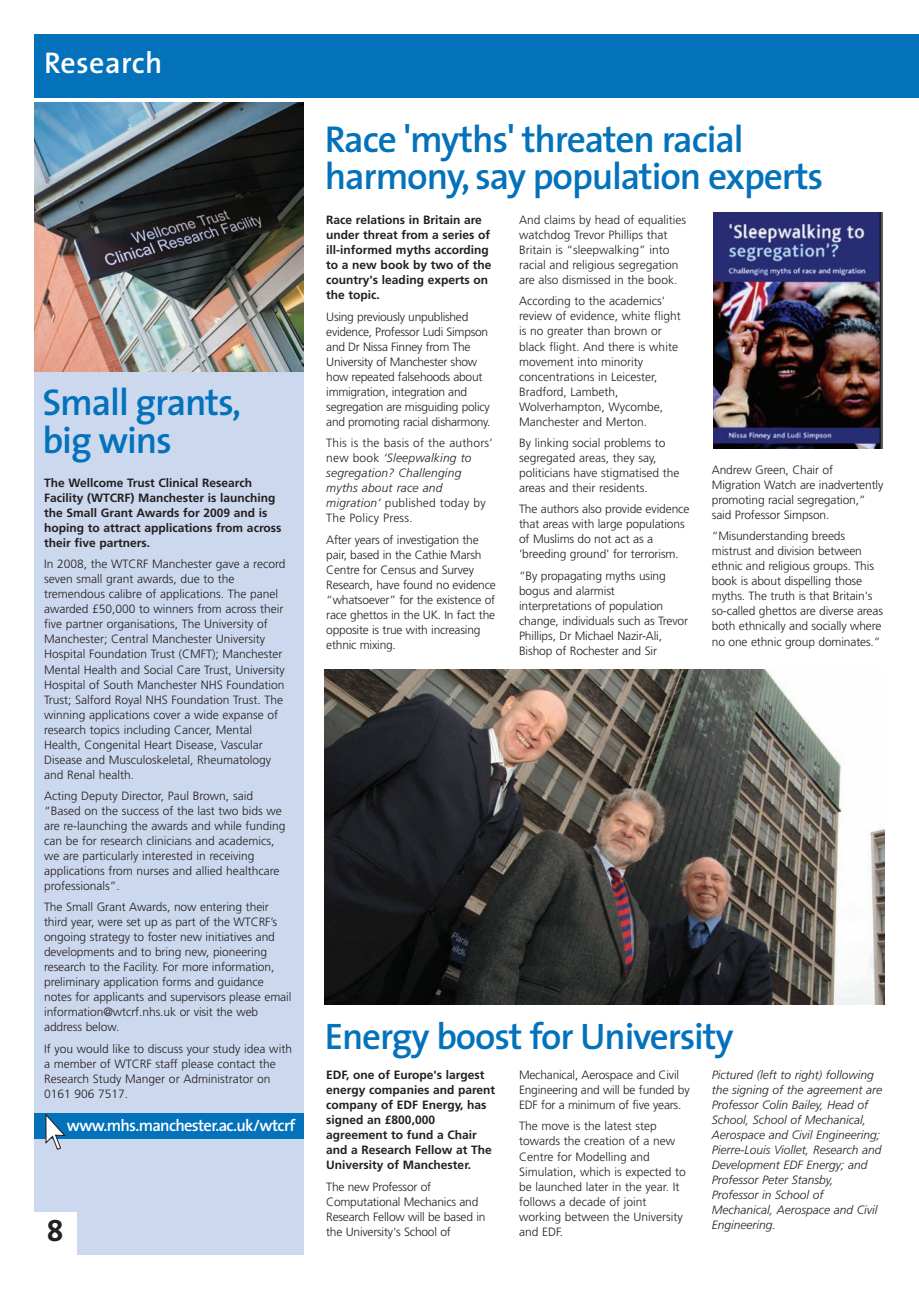
<style>
.page{position:relative;width:919px;height:1289px;background:#fff}
.page>*{position:absolute;margin:0;border:0;box-sizing:border-box;transform-origin:0 0}
.t1{font:600 37.5px/37.5px "The Sans";letter-spacing:-.03em;color:#0372bb}
.t2{font:600 37.05px "The Sans";letter-spacing:-.03em;color:#0372bb}
.t3{font:600 30px "The Sans";letter-spacing:.01em;color:#fff}
.t4{font:700 30px "The Sans";color:#231f20}
.t5{font:600 16.5px "The Sans";letter-spacing:-.045em;color:#fff}
.t6{font:300 12px/15px "Frutiger";letter-spacing:-.005em;color:#231f20}
.t7{font:700 12px/15px "Frutiger";color:#231f20}
.t8{font:italic 300 12px/15px "Frutiger";color:#231f20}
.t9{font:300 12px/15px "Frutiger";letter-spacing:.015em;color:#231f20}
.s1{font-style:italic}
</style>
<div class="page">
<img style="left:325px;top:669px;width:559px;height:335px">
<div style="left:34px;top:102px;width:269px;height:1152px;background:#ccd8ed"></div>
<img style="left:34px;top:102px;width:269px;height:270px">
<div style="left:34px;top:34px;width:872px;height:64px;background:#0372bb"></div>
<div style="left:906px;top:34px;width:12px;height:64px;background:#0372bb"></div>
<div style="left:34px;top:1212px;width:43px;height:42px;background:#fff"></div>
<div style="left:34px;top:1113px;width:269px;height:26px;background:#0372bb"></div>
<svg style="left:46px;top:1114px;width:19px;height:35px"></svg>
<img style="left:713px;top:212px;width:169px;height:236px">
<h3 class="t3" style="left:44px;top:52px;width:120px">Research</h3>
<h1 class="t1" style="left:43px;top:387px;width:200px">Small grants, big wins</h1>
<p class="t7" style="left:44px;top:476px;width:239px">The Wellcome Trust Clinical Research Facility (WTCRF) Manchester is launching the Small Grant Awards for 2009 and is hoping to attract applications from across their five partners.</p>
<p class="t6" style="left:44px;top:557px;width:243px">In 2008, the WTCRF Manchester gave a record seven small grant awards, due to the tremendous calibre of applications. The panel awarded £50,000 to winners from across their five partner organisations, The University of Manchester; Central Manchester University Hospital Foundation Trust (CMFT); Manchester Mental Health and Social Care Trust, University Hospital of South Manchester NHS Foundation Trust; Salford Royal NHS Foundation Trust. The winning applications cover a wide expanse of research topics including Cancer, Mental Health, Congenital Heart Disease, Vascular Disease and Musculoskeletal, Rheumatology and Renal health.</p>
<p class="t6" style="left:44px;top:789px;width:243px">Acting Deputy Director, Paul Brown, said “Based on the success of the last two bids we are re-launching the awards and while funding can be for research clinicians and academics, we are particularly interested in receiving applications from nurses and allied healthcare professionals”.</p>
<p class="t6" style="left:44px;top:900px;width:249px">The Small Grant Awards, now entering their third year, were set up as part of the WTCRF’s ongoing strategy to foster new initiatives and developments and to bring new, pioneering research to the Facility. For more information, preliminary application forms and guidance notes for applicants and supervisors please email information@wtcrf.nhs.uk or visit the web address below.</p>
<p class="t6" style="left:44px;top:1042px;width:249px">If you would like to discuss your study idea with a member of WTCRF staff please contact the Research Study Manger or Administrator on 0161 906 7517.</p>
<h3 class="t5" style="left:67px;top:1118px;width:230px">www.mhs.manchester.ac.uk/wtcrf</h3>
<h3 class="t4" style="left:47px;top:1219px;width:18px">8</h3>
<h1 class="t1" style="left:325px;top:124px;width:500px">Race 'myths' threaten racial harmony, say population experts</h1>
<p class="t7" style="left:326px;top:213px;width:167px">Race relations in Britain are under threat from a series of ill-informed myths according to a new book by two of the country's leading experts on the topic.</p>
<p class="t6" style="left:326px;top:310px;width:166px">Using previously unpublished evidence, Professor Ludi Simpson and Dr Nissa Finney from The<br>University of Manchester show how repeated falsehoods about immigration, integration and segregation are misguiding policy and promoting racial disharmony.</p>
<p class="t9" style="left:326px;top:436px;width:168px">This is the basis of the authors’ new book <span class="s1">‘Sleepwalking to segregation? Challenging myths about race and migration’</span> published today by<br>The Policy Press.</p>
<p class="t6" style="left:326px;top:533px;width:171px">After years of investigation the pair, based in the Cathie Marsh<br>Centre for Census and Survey<br>Research, have found no evidence “whatsoever” for the existence of race ghettos in the UK. In fact the opposite is true with increasing ethnic mixing.</p>
<p class="t6" style="left:519px;top:213px;width:169px">And claims by head of equalities watchdog Trevor Phillips that<br>Britain is “sleepwalking” into racial and religious segregation are also dismissed in the book.</p>
<p class="t6" style="left:519px;top:295px;width:163px">According to the academics' review of evidence, white flight is no greater than brown or black flight. And there is white movement into minority concentrations in Leicester,<br>Bradford, Lambeth,<br>Wolverhampton, Wycombe,<br>Manchester and Merton.</p>
<p class="t6" style="left:519px;top:436px;width:162px">By linking social problems to segregated areas, they say, politicians have stigmatised the areas and their residents.</p>
<p class="t6" style="left:519px;top:502px;width:172px">The authors also provide evidence that areas with large populations of Muslims do not act as a 'breeding ground' for terrorism.</p>
<p class="t6" style="left:519px;top:569px;width:170px">“By propagating myths using bogus and alarmist interpretations of population change, individuals such as Trevor<br>Phillips, Dr Michael Nazir-Ali,<br>Bishop of Rochester and Sir</p>
<p class="t6" style="left:711px;top:463px;width:173px">Andrew Green, Chair of<br>Migration Watch are inadvertently promoting racial segregation,” said Professor Simpson.</p>
<p class="t6" style="left:711px;top:529px;width:173px">“Misunderstanding breeds mistrust and division between ethnic and religious groups. This book is about dispelling those myths. The truth is that Britain's so-called ghettos are diverse areas both ethnically and socially where no one ethnic group dominates.”</p>
<h2 class="t2" style="left:325px;top:1021px;width:410px">Energy boost for University</h2>
<p class="t7" style="left:326px;top:1068px;width:170px">EDF, one of Europe's largest energy companies and parent company of EDF Energy, has signed an £800,000 agreement to fund a Chair and a Research Fellow at The<br>University of Manchester.</p>
<p class="t6" style="left:326px;top:1179px;width:161px">The new Professor of<br>Computational Mechanics and<br>Research Fellow will be based in the University's School of</p>
<p class="t6" style="left:519px;top:1068px;width:172px">Mechanical, Aerospace and Civil<br>Engineering and will be funded by<br>EDF for a minimum of five years.</p>
<p class="t6" style="left:519px;top:1119px;width:168px">The move is the latest step towards the creation of a new<br>Centre for Modelling and<br>Simulation, which is expected to be launched later in the year. It follows a decade of joint working between the University and EDF.</p>
<p class="t8" style="left:711px;top:1068px;width:172px">Pictured (left to right) following the signing of the agreement are<br>Professor Colin Bailey, Head of<br>School, School of Mechanical,<br>Aerospace and Civil Engineering;<br>Pierre-Louis Viollet, Research and<br>Development EDF Energy; and<br>Professor Peter Stansby,<br>Professor in School of<br>Mechanical, Aerospace and Civil<br>Engineering.</p>
</div>
